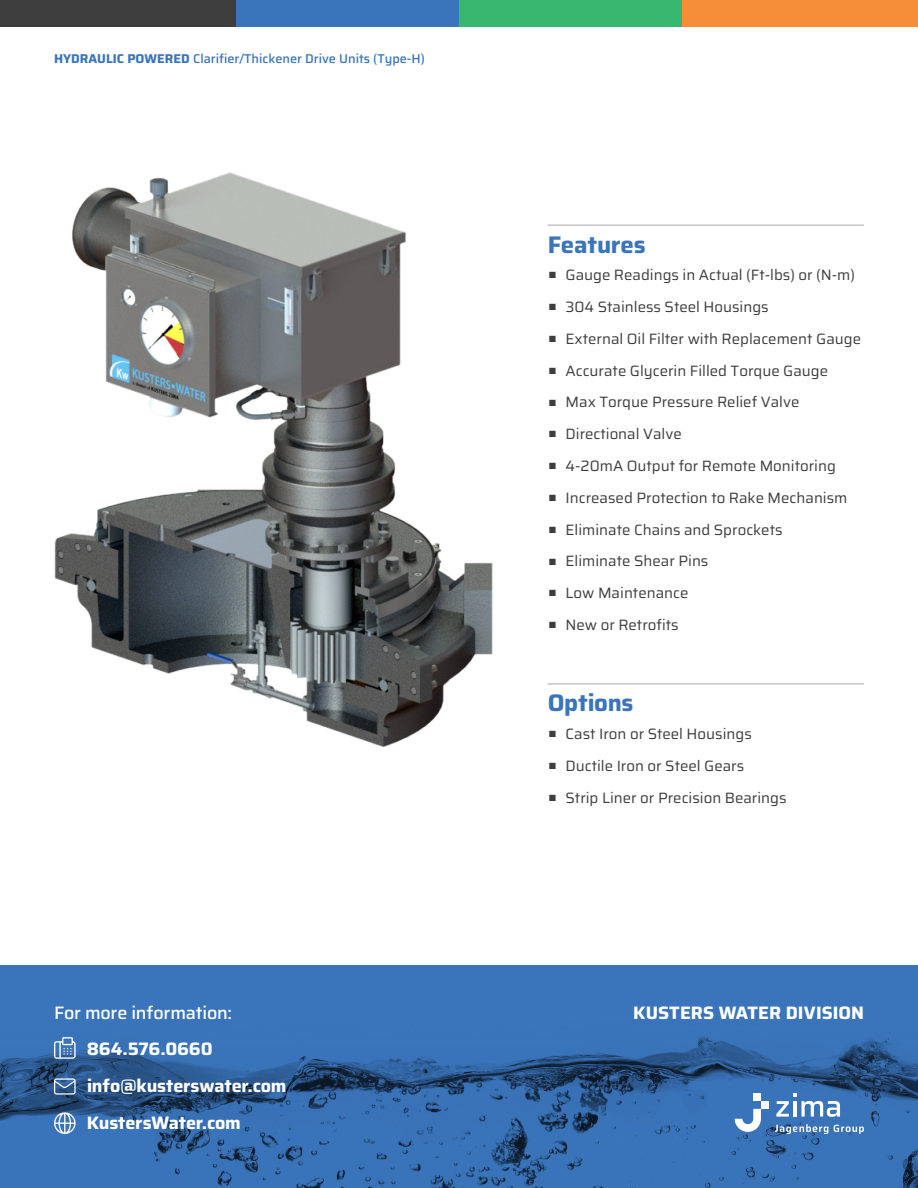
<style>
.page{position:relative;width:918px;height:1188px;background:#fff}
.page>*{position:absolute;margin:0;border:0;box-sizing:border-box;transform-origin:0 0}
.t1{font:700 24px "Saira";letter-spacing:-.01em;color:#3a74ba}
.t2{font:700 18px "Saira";letter-spacing:-.005em;color:#fff}
.t3{font:500 18px "Saira";letter-spacing:-.015em;color:#fff}
.t4{font:15px "Saira";color:#3e3e3f}
.t5{font:500 12.75px "Saira";color:#3a74ba}
.s1{font-weight:700}
</style>
<div class="page">
<img style="left:54px;top:172px;width:439px;height:576px">
<hr style="left:548px;top:225px;width:316px;height:1px;background:#a7a8ac">
<hr style="left:548px;top:684px;width:316px;height:1px;background:#a7a8ac">
<div style="left:0;top:965px;width:918px;height:223px;background:#3a74ba"></div>
<img style="left:0;top:1036px;width:918px;height:152px">
<svg style="left:776px;top:1094px;width:64px;height:23px"></svg>
<svg style="left:775px;top:1124px;width:53px;height:10px"></svg>
<svg style="left:834px;top:1125px;width:30px;height:9px"></svg>
<svg style="left:735px;top:1109px;width:26px;height:23px"></svg>
<div style="left:761px;top:1101px;width:8px;height:8px;background:#fff"></div>
<div style="left:753px;top:1094px;width:8px;height:7px;background:#fff"></div>
<svg style="left:54px;top:1037px;width:22px;height:22px"></svg>
<svg style="left:54px;top:1078px;width:22px;height:17px"></svg>
<svg style="left:54px;top:1112px;width:22px;height:22px"></svg>
<div style="left:0;top:0;width:237px;height:27px;background:#3e3e3f"></div>
<div style="left:237px;top:0;width:223px;height:27px;background:#3a74ba"></div>
<div style="left:460px;top:0;width:223px;height:27px;background:#38b770"></div>
<div style="left:683px;top:0;width:235px;height:27px;background:#f68d38"></div>
<p class="t5" style="left:54px;top:48px;width:372px"><span class="s1">HYDRAULIC POWERED</span> Clarifier/Thickener Drive Units (Type-H)</p>
<p class="t3" style="left:54px;top:998px;width:179px">For more information:</p>
<p class="t2" style="left:87px;top:1035px;width:127px">864.576.0660</p>
<p class="t2" style="left:87px;top:1071px;width:201px">info@kusterswater.com</p>
<p class="t2" style="left:87px;top:1108px;width:155px">KustersWater.com</p>
<p class="t1" style="left:548px;top:225px;width:99px">Features</p>
<p class="t4" style="left:549px;top:263px;width:308px">■ Gauge Readings in Actual (Ft-lbs) or (N-m)</p>
<p class="t4" style="left:549px;top:295px;width:221px">■ 304 Stainless Steel Housings</p>
<p class="t4" style="left:549px;top:326px;width:314px">■ External Oil Filter with Replacement Gauge</p>
<p class="t4" style="left:549px;top:358px;width:281px">■ Accurate Glycerin Filled Torque Gauge</p>
<p class="t4" style="left:549px;top:390px;width:252px">■ Max Torque Pressure Relief Valve</p>
<p class="t4" style="left:549px;top:422px;width:134px">■ Directional Valve</p>
<p class="t4" style="left:549px;top:454px;width:288px">■ 4-20mA Output for Remote Monitoring</p>
<p class="t4" style="left:549px;top:485px;width:300px">■ Increased Protection to Rake Mechanism</p>
<p class="t4" style="left:549px;top:517px;width:235px">■ Eliminate Chains and Sprockets</p>
<p class="t4" style="left:549px;top:549px;width:161px">■ Eliminate Shear Pins</p>
<p class="t4" style="left:549px;top:581px;width:141px">■ Low Maintenance</p>
<p class="t4" style="left:549px;top:613px;width:131px">■ New or Retrofits</p>
<p class="t1" style="left:548px;top:683px;width:87px">Options</p>
<p class="t4" style="left:549px;top:722px;width:204px">■ Cast Iron or Steel Housings</p>
<p class="t4" style="left:549px;top:753px;width:197px">■ Ductile Iron or Steel Gears</p>
<p class="t4" style="left:549px;top:785px;width:239px">■ Strip Liner or Precision Bearings</p>
<p class="t2" style="left:633px;top:998px;width:232px">KUSTERS WATER DIVISION</p>
</div>
